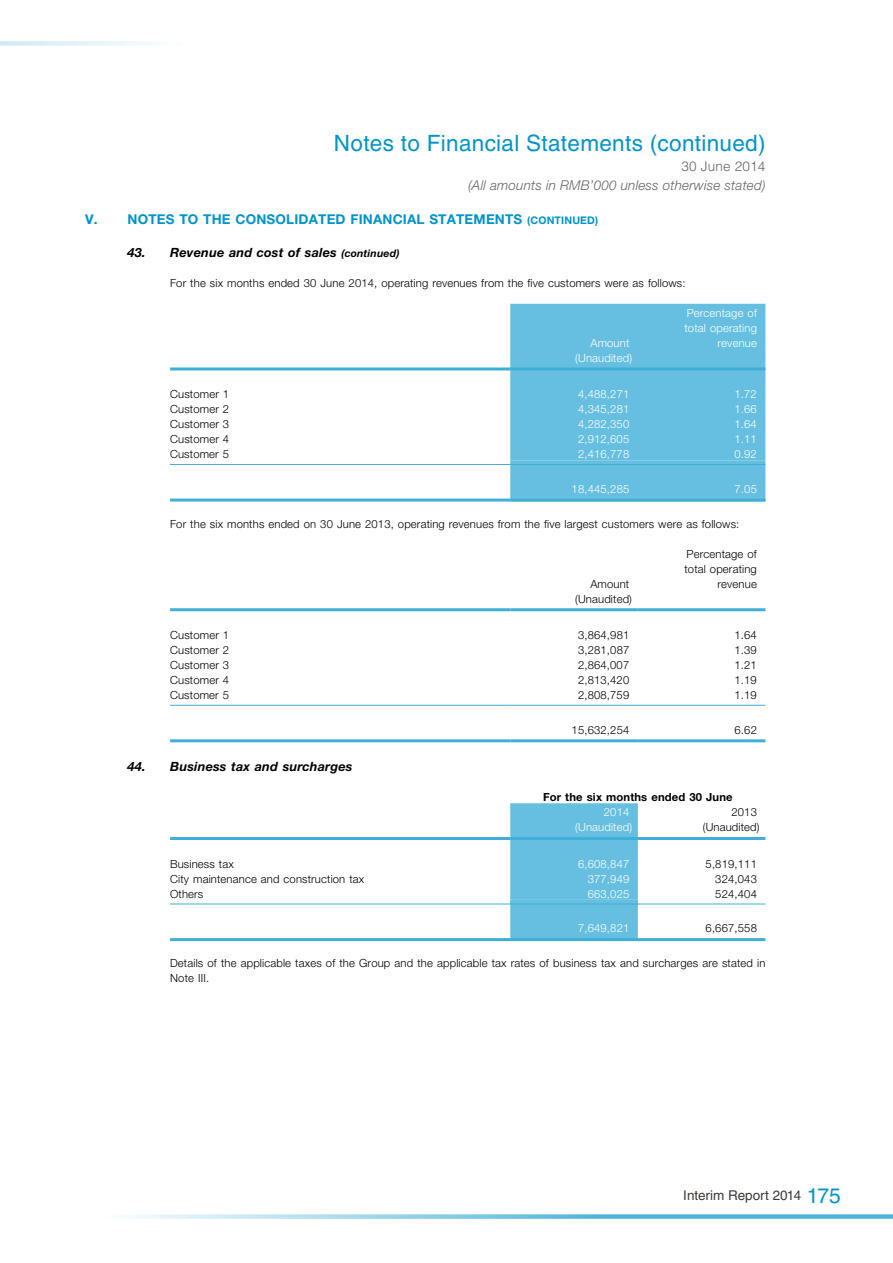
<style>
.page{position:relative;width:893px;height:1263px;background:#fff}
.page>*{position:absolute;margin:0;border:0;box-sizing:border-box;transform-origin:0 0}
.t1{font:22.5px "Helvetica LT Std";letter-spacing:.015em;color:#0094cc}
.t2{font:700 13.5px "Helvetica Neue LT Std";color:#0094cc}
.t3{font:italic 300 13.5px "Helvetica Neue LT Std";letter-spacing:.015em;color:#666464}
.t4{font:13.5px "Helvetica LT Std";color:#3e3a39}
.t5{font:300 13.5px "Helvetica LT Std";letter-spacing:.015em;color:#666464}
.t6{font:italic 700 12.75px "Helvetica Neue LT Std";letter-spacing:.015em;color:#000}
.t7{font:300 11.25px/15px "Helvetica Neue LT Std";letter-spacing:.015em;color:#000;text-align:right}
.t8{font:300 11.25px/15px "Helvetica Neue LT Std";letter-spacing:.015em;color:#fff;text-align:right}
.t9{font:700 11.25px "Helvetica Neue LT Std";letter-spacing:.015em;color:#000}
.t10{font:700 10.5px "Helvetica Neue LT Std";color:#0094cc}
.s1{font-size:10.5px}
.s2{font-size:21px;color:#0094cc}
</style>
<div class="page">
<svg style="left:0;top:41px;width:147px;height:5px"></svg>
<svg style="left:133px;top:1214px;width:760px;height:5px"></svg>
<div style="left:510px;top:304px;width:255px;height:195px;background:#66bfe0"></div>
<svg style="left:510px;top:460px;width:255px;height:4px"></svg>
<hr style="left:170px;top:367px;width:340px;height:3px;background:#40afd8">
<hr style="left:510px;top:367px;width:128px;height:3px;background:#40afd8">
<hr style="left:638px;top:367px;width:127px;height:3px;background:#40afd8">
<hr style="left:170px;top:464px;width:340px;height:1px;background:#40afd8">
<hr style="left:510px;top:464px;width:128px;height:1px;background:#40afd8">
<hr style="left:638px;top:464px;width:127px;height:1px;background:#40afd8">
<hr style="left:170px;top:499px;width:340px;height:3px;background:#40afd8">
<hr style="left:510px;top:499px;width:128px;height:3px;background:#40afd8">
<hr style="left:638px;top:499px;width:127px;height:3px;background:#40afd8">
<hr style="left:170px;top:608px;width:340px;height:3px;background:#40afd8">
<hr style="left:510px;top:608px;width:128px;height:3px;background:#40afd8">
<hr style="left:638px;top:608px;width:127px;height:3px;background:#40afd8">
<hr style="left:170px;top:705px;width:340px;height:1px;background:#40afd8">
<hr style="left:510px;top:705px;width:128px;height:1px;background:#40afd8">
<hr style="left:638px;top:705px;width:127px;height:1px;background:#40afd8">
<hr style="left:170px;top:739px;width:340px;height:3px;background:#40afd8">
<hr style="left:510px;top:739px;width:128px;height:3px;background:#40afd8">
<hr style="left:638px;top:739px;width:127px;height:3px;background:#40afd8">
<div style="left:510px;top:803px;width:128px;height:135px;background:#66bfe0"></div>
<svg style="left:510px;top:900px;width:128px;height:4px"></svg>
<hr style="left:170px;top:837px;width:340px;height:3px;background:#40afd8">
<hr style="left:510px;top:837px;width:128px;height:3px;background:#40afd8">
<hr style="left:638px;top:837px;width:127px;height:3px;background:#40afd8">
<hr style="left:170px;top:904px;width:340px;height:1px;background:#40afd8">
<hr style="left:510px;top:904px;width:128px;height:1px;background:#40afd8">
<hr style="left:638px;top:904px;width:127px;height:1px;background:#40afd8">
<hr style="left:170px;top:938px;width:340px;height:3px;background:#40afd8">
<hr style="left:510px;top:938px;width:128px;height:3px;background:#40afd8">
<hr style="left:638px;top:938px;width:127px;height:3px;background:#40afd8">
<h1 class="t1" style="left:334px;top:130px;width:433px">Notes to Financial Statements (continued)</h1>
<p class="t5" style="left:681px;top:158px;width:85px">30 June 2014</p>
<p class="t3" style="left:468px;top:177px;width:299px">(All amounts in RMB’000 unless otherwise stated)</p>
<p class="t2" style="left:85px;top:211px;width:63px">V. NOTES</p>
<p class="t2" style="left:179px;top:211px;width:34px">TO THE</p>
<p class="t2" style="left:236px;top:211px;width:11px">CONSOLIDATED</p>
<p class="t2" style="left:350px;top:211px;width:10px">FINANCIAL</p>
<p class="t2" style="left:429px;top:211px;width:11px">STATEMENTS</p>
<p class="t10" style="left:527px;top:214px;width:12px">(CONTINUED</p>
<p class="t10" style="left:595px;top:214px;width:5px">)</p>
<p class="t6" style="left:128px;top:244px;width:273px">43. Revenue and cost of sales <span class="s1">(continued)</span></p>
<p class="t7" style="left:170px;top:275px;width:517px">For the six months ended 30 June 2014, operating revenues from the five customers were as follows:</p>
<p class="t8" style="left:590px;top:335px;width:40px">Amount</p>
<p class="t8" style="left:575px;top:350px;width:58px">(Unaudited)</p>
<p class="t8" style="left:684px;top:305px;width:74px">Percentage of total operating revenue</p>
<p class="t7" style="left:170px;top:387px;width:61px">Customer 1</p>
<p class="t8" style="left:578px;top:387px;width:53px">4,488,271</p>
<p class="t8" style="left:734px;top:387px;width:24px">1.72</p>
<p class="t7" style="left:170px;top:402px;width:61px">Customer 2</p>
<p class="t8" style="left:578px;top:402px;width:53px">4,345,281</p>
<p class="t8" style="left:734px;top:402px;width:24px">1.66</p>
<p class="t7" style="left:170px;top:417px;width:61px">Customer 3</p>
<p class="t8" style="left:578px;top:417px;width:53px">4,282,350</p>
<p class="t8" style="left:734px;top:417px;width:24px">1.64</p>
<p class="t7" style="left:170px;top:432px;width:61px">Customer 4</p>
<p class="t8" style="left:578px;top:432px;width:53px">2,912,605</p>
<p class="t8" style="left:734px;top:432px;width:24px">1.11</p>
<p class="t7" style="left:170px;top:447px;width:61px">Customer 5</p>
<p class="t8" style="left:578px;top:447px;width:53px">2,416,778</p>
<p class="t8" style="left:734px;top:447px;width:24px">0.92</p>
<p class="t8" style="left:572px;top:481px;width:59px">18,445,285</p>
<p class="t8" style="left:734px;top:481px;width:24px">7.05</p>
<p class="t7" style="left:170px;top:516px;width:571px">For the six months ended on 30 June 2013, operating revenues from the five largest customers were as follows:</p>
<p class="t7" style="left:590px;top:576px;width:40px">Amount</p>
<p class="t7" style="left:575px;top:591px;width:58px">(Unaudited)</p>
<p class="t7" style="left:684px;top:546px;width:74px">Percentage of total operating revenue</p>
<p class="t7" style="left:170px;top:627px;width:61px">Customer 1</p>
<p class="t7" style="left:578px;top:627px;width:53px">3,864,981</p>
<p class="t7" style="left:734px;top:627px;width:24px">1.64</p>
<p class="t7" style="left:170px;top:642px;width:61px">Customer 2</p>
<p class="t7" style="left:578px;top:642px;width:53px">3,281,087</p>
<p class="t7" style="left:734px;top:642px;width:24px">1.39</p>
<p class="t7" style="left:170px;top:657px;width:61px">Customer 3</p>
<p class="t7" style="left:578px;top:657px;width:53px">2,864,007</p>
<p class="t7" style="left:734px;top:657px;width:24px">1.21</p>
<p class="t7" style="left:170px;top:672px;width:61px">Customer 4</p>
<p class="t7" style="left:578px;top:672px;width:53px">2,813,420</p>
<p class="t7" style="left:734px;top:672px;width:24px">1.19</p>
<p class="t7" style="left:170px;top:687px;width:61px">Customer 5</p>
<p class="t7" style="left:578px;top:687px;width:53px">2,808,759</p>
<p class="t7" style="left:734px;top:687px;width:24px">1.19</p>
<p class="t7" style="left:572px;top:722px;width:59px">15,632,254</p>
<p class="t7" style="left:734px;top:722px;width:24px">6.62</p>
<p class="t6" style="left:128px;top:759px;width:226px">44. Business tax and surcharges</p>
<p class="t9" style="left:543px;top:790px;width:191px">FOR THE SIX MONTHS ENDED 30 JUNE</p>
<p class="t8" style="left:604px;top:805px;width:27px">2014</p>
<p class="t7" style="left:731px;top:805px;width:27px">2013</p>
<p class="t8" style="left:575px;top:820px;width:58px">(Unaudited)</p>
<p class="t7" style="left:703px;top:820px;width:58px">(Unaudited)</p>
<p class="t7" style="left:170px;top:856px;width:65px">Business tax</p>
<p class="t8" style="left:578px;top:856px;width:53px">6,608,847</p>
<p class="t7" style="left:706px;top:856px;width:53px">5,819,111</p>
<p class="t7" style="left:170px;top:871px;width:196px">City maintenance and construction tax</p>
<p class="t8" style="left:588px;top:871px;width:43px">377,949</p>
<p class="t7" style="left:715px;top:871px;width:43px">324,043</p>
<p class="t7" style="left:170px;top:886px;width:35px">Others</p>
<p class="t8" style="left:588px;top:886px;width:43px">663,025</p>
<p class="t7" style="left:715px;top:886px;width:43px">524,404</p>
<p class="t8" style="left:578px;top:921px;width:53px">7,649,821</p>
<p class="t7" style="left:706px;top:921px;width:53px">6,667,558</p>
<p class="t7" style="left:170px;top:955px;width:597px;text-align:left">Details of the applicable taxes of the Group and the applicable tax rates of business tax and surcharges are stated in<br>Note III.</p>
<p class="t4" style="left:683px;top:1188px;width:159px">Interim Report 2014 <span class="s2">175</span></p>
</div>
